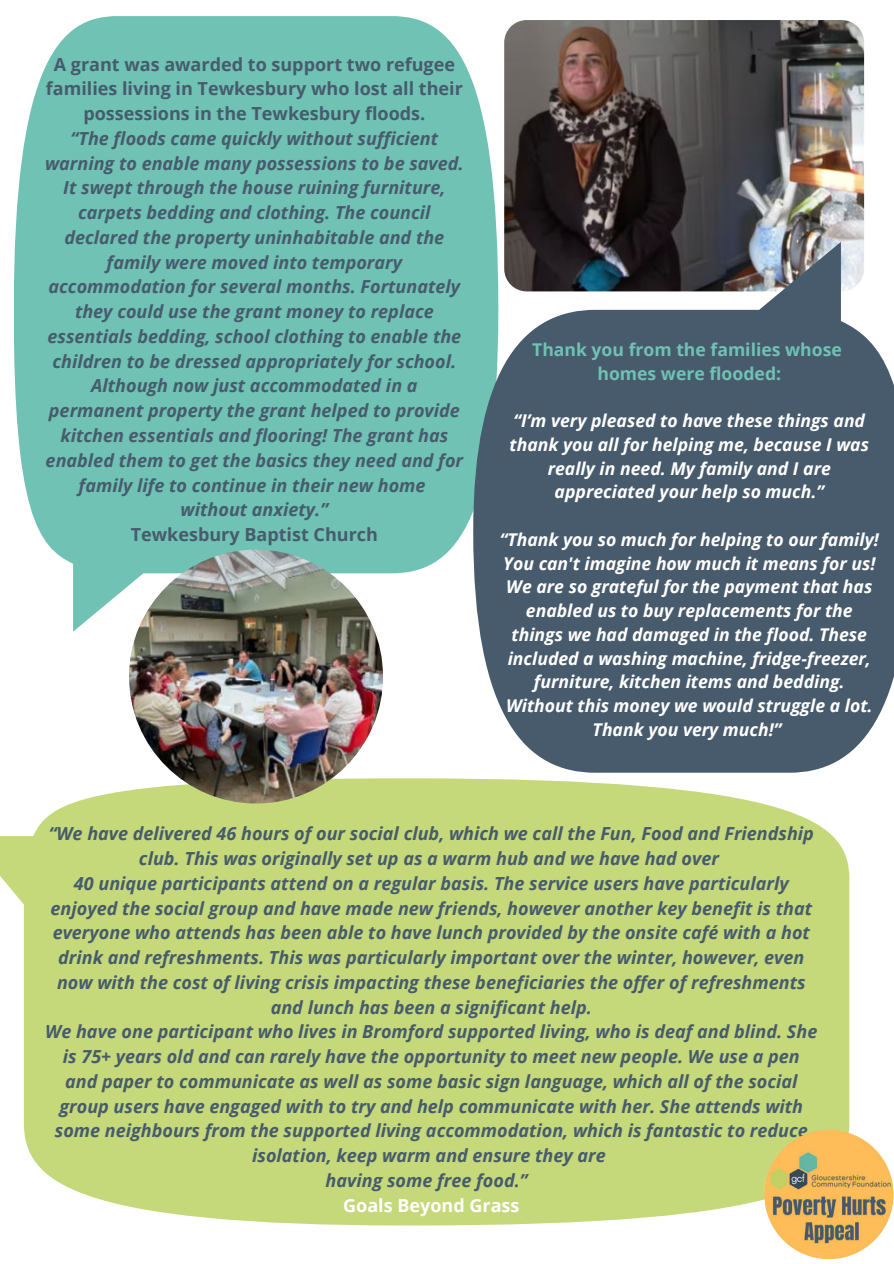
<style>
.page{position:relative;width:894px;height:1264px;background:#fff}
.page>*{position:absolute;margin:0;border:0;box-sizing:border-box;transform-origin:0 0}
.t1{font:italic 700 18px/24.8px "Open Sans";color:#475b6d;text-align:center}
.t2{font:700 18px/24.8px "Open Sans";color:#475b6d;text-align:center}
.t3{font:700 18px "Open Sans";color:#fff}
.t4{font:italic 700 17.55px/23.7px "Open Sans";color:#fff;text-align:center}
.t5{font:700 17.55px/23.7px "Open Sans";color:#6fc2b4;text-align:center}
</style>
<div class="page">
<div style="left:14px;top:16px;width:484px;height:557px;background:#6fc2b4"></div>
<img style="left:504px;top:20px;width:359px;height:271px;border-radius:22px">
<svg style="left:473px;top:310px;width:420px;height:462px;background:#526677"></svg>
<div style="left:24px;top:778px;width:825px;height:447px;background:#c5d87a"></div>
<img style="left:129px;top:549px;width:254px;height:254px;border-radius:50%">
<img style="left:764px;top:1129px;width:129px;height:130px;border-radius:50%">
<p class="t2" style="left:46px;top:51px;width:418px">A grant was awarded to support two refugee families living in Tewkesbury who lost all their possessions in the Tewkesbury floods.</p>
<p class="t1" style="left:45px;top:125px;width:420px">“The floods came quickly without sufficient warning to enable many possessions to be saved.<br>It swept through the house ruining furniture, carpets bedding and clothing. The council declared the property uninhabitable and the family were moved into temporary accommodation for several months. Fortunately they could use the grant money to replace essentials bedding, school clothing to enable the children to be dressed appropriately for school.<br>Although now just accommodated in a permanent property the grant helped to provide kitchen essentials and flooring! The grant has enabled them to get the basics they need and for family life to continue in their new home<br>without anxiety.”</p>
<p class="t2" style="left:131px;top:521px;width:248px">Tewkesbury Baptist Church</p>
<p class="t5" style="left:532px;top:337px;width:311px">Thank you from the families whose homes were flooded:</p>
<p class="t4" style="left:509px;top:408px;width:361px">“I’m very pleased to have these things and thank you all for helping me, because I was really in need. My family and I are appreciated your help so much.”</p>
<p class="t4" style="left:499px;top:527px;width:380px">“Thank you so much for helping to our family!<br>You can't imagine how much it means for us!<br>We are so grateful for the payment that has enabled us to buy replacements for the things we had damaged in the flood. These included a washing machine, fridge-freezer, furniture, kitchen items and bedding.<br>Without this money we would struggle a lot.<br>Thank you very much!”</p>
<p class="t1" style="left:45px;top:820px;width:773px">“We have delivered 46 hours of our social club, which we call the Fun, Food and Friendship club. This was originally set up as a warm hub and we have had over<br>40 unique participants attend on a regular basis. The service users have particularly enjoyed the social group and have made new friends, however another key benefit is that everyone who attends has been able to have lunch provided by the onsite café with a hot drink and refreshments. This was particularly important over the winter, however, even now with the cost of living crisis impacting these beneficiaries the offer of refreshments and lunch has been a significant help.<br>We have one participant who lives in Bromford supported living, who is deaf and blind. She is 75+ years old and can rarely have the opportunity to meet new people. We use a pen and paper to communicate as well as some basic sign language, which all of the social group users have engaged with to try and help communicate with her. She attends with some neighbours from the supported living accommodation, which is fantastic to reduce isolation, keep warm and ensure they are<br>having some free food.”</p>
<p class="t3" style="left:343px;top:1192px;width:178px">Goals Beyond Grass</p>
</div>
